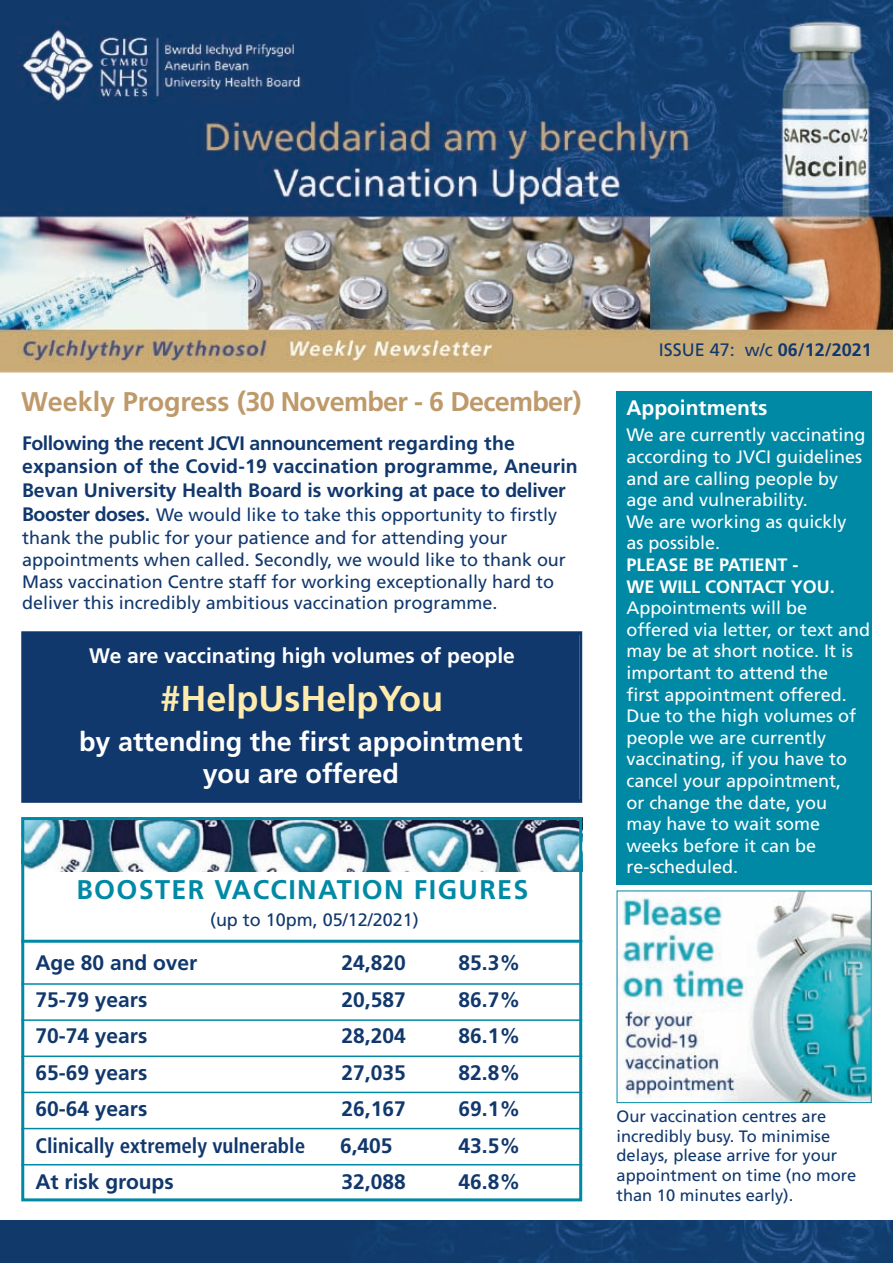
<style>
.page{position:relative;width:893px;height:1263px;background:#fff}
.page>*{position:absolute;margin:0;border:0;box-sizing:border-box;transform-origin:0 0}
.t1{font:700 36px "Frutiger";color:#ffecad}
.t2{font:700 27px/32.4px "Frutiger";color:#fff;text-align:center}
.t3{font:700 27px "Frutiger";letter-spacing:-.025em;color:#be996a}
.t4{font:700 27px "Frutiger";letter-spacing:.05em;color:#0089a5}
.t5{font:700 21px "Frutiger";color:#11386d}
.t6{font:700 21px "Frutiger";color:#fff}
.t7{font:700 condensed 21px "Frutiger";color:#11386d}
.t8{font:700 19.5px/23.4px "Frutiger";color:#11386d}
.t9{font:18px/21.6px "Frutiger";color:#fff}
.t10{font:18px/21.9px "Frutiger";color:#11386d}
.t11{font:700 18px/21.6px "Frutiger";color:#fff}
.t12{font:16.5px/19.8px "Frutiger";color:#11386d}
.s1{font-weight:700;font-size:19.5px}
.s2{font-weight:700}
</style>
<div class="page">
<div style="left:617px;top:391px;width:255px;height:493px;background:#0089a5"></div>
<img style="left:0;top:0;width:893px;height:373px">
<img style="left:0;top:1220px;width:893px;height:43px">
<img style="left:25px;top:821px;width:553px;height:51px">
<div style="left:21px;top:817px;width:561px;height:384px;border:3px solid #0089a5"></div>
<hr style="left:21px;top:940px;width:561px;height:3px;background:#0089a5">
<hr style="left:21px;top:983px;width:561px;height:2px;background:#0089a5">
<hr style="left:21px;top:1019px;width:561px;height:2px;background:#0089a5">
<hr style="left:21px;top:1055px;width:561px;height:2px;background:#0089a5">
<hr style="left:21px;top:1092px;width:561px;height:1px;background:#0089a5">
<hr style="left:21px;top:1128px;width:561px;height:1px;background:#0089a5">
<hr style="left:21px;top:1164px;width:561px;height:1px;background:#0089a5">
<img style="left:619px;top:892px;width:251px;height:209px">
<div style="left:617px;top:890px;width:255px;height:213px;border:1px solid #0089a5"></div>
<div style="left:24px;top:634px;width:555px;height:166px;background:#11386d"></div>
<div style="left:21px;top:631px;width:561px;height:172px;border:3px solid #11386d"></div>
<h2 class="t3" style="left:21px;top:391px;width:562px">Weekly Progress (30 November - 6 December)</h2>
<p class="t8" style="left:22px;top:433px;width:557px">Following the recent JCVI announcement regarding the expansion of the Covid-19 vaccination programme, Aneurin<br>Bevan University Health Board is working at pace to deliver</p>
<p class="t10" style="left:22px;top:506px;width:545px"><span class="s1">Booster doses.</span> We would like to take this opportunity to firstly thank the public for your patience and for attending your appointments when called. Secondly, we would like to thank our Mass vaccination Centre staff for working exceptionally hard to deliver this incredibly ambitious vaccination programme.</p>
<p class="t6" style="left:89px;top:648px;width:427px">We are vaccinating high volumes of people</p>
<h1 class="t1" style="left:161px;top:684px;width:284px">#HelpUsHelpYou</h1>
<h2 class="t2" style="left:79px;top:727px;width:445px">by attending the first appointment you are offered</h2>
<h2 class="t4" style="left:76px;top:879px;width:454px">BOOSTER VACCINATION FIGURES</h2>
<p class="t10" style="left:210px;top:911px;width:210px">(up to 10pm, 05/12/2021)</p>
<p class="t5" style="left:35px;top:954px;width:163px">Age 80 and over</p>
<p class="t5" style="left:342px;top:954px;width:66px">24,820</p>
<p class="t5" style="left:459px;top:954px;width:63px">85.3%</p>
<p class="t5" style="left:35px;top:991px;width:113px">75-79 years</p>
<p class="t5" style="left:342px;top:991px;width:66px">20,587</p>
<p class="t5" style="left:459px;top:991px;width:63px">86.7%</p>
<p class="t5" style="left:35px;top:1027px;width:113px">70-74 years</p>
<p class="t5" style="left:342px;top:1027px;width:66px">28,204</p>
<p class="t5" style="left:459px;top:1027px;width:63px">86.1%</p>
<p class="t5" style="left:35px;top:1064px;width:113px">65-69 years</p>
<p class="t5" style="left:342px;top:1064px;width:66px">27,035</p>
<p class="t5" style="left:459px;top:1064px;width:63px">82.8%</p>
<p class="t5" style="left:35px;top:1100px;width:113px">60-64 years</p>
<p class="t5" style="left:342px;top:1100px;width:66px">26,167</p>
<p class="t5" style="left:459px;top:1100px;width:63px">69.1%</p>
<p class="t7" style="left:35px;top:1137px;width:271px">Clinically extremely vulnerable</p>
<p class="t5" style="left:340px;top:1137px;width:54px">6,405</p>
<p class="t5" style="left:459px;top:1137px;width:63px">43.5%</p>
<p class="t5" style="left:35px;top:1173px;width:140px">At risk groups</p>
<p class="t5" style="left:342px;top:1173px;width:66px">32,088</p>
<p class="t5" style="left:459px;top:1173px;width:63px">46.8%</p>
<p class="t10" style="left:659px;top:340px;width:214px">ISSUE 47: w/c <span class="s2">06/12/2021</span></p>
<p class="t6" style="left:626px;top:400px;width:143px">Appointments</p>
<p class="t9" style="left:626px;top:426px;width:241px">We are currently vaccinating according to JVCI guidelines and are calling people by age and vulnerability.<br>We are working as quickly as possible.</p>
<p class="t11" style="left:626px;top:555px;width:210px">PLEASE BE PATIENT -<br>WE WILL CONTACT YOU.</p>
<p class="t9" style="left:626px;top:598px;width:245px">Appointments will be offered via letter, or text and may be at short notice. It is important to attend the<br>first appointment offered.<br>Due to the high volumes of people we are currently vaccinating, if you have to cancel your appointment,<br>or change the date, you<br>may have to wait some weeks before it can be re-scheduled.</p>
<p class="t12" style="left:617px;top:1107px;width:241px">Our vaccination centres are incredibly busy. To minimise delays, please arrive for your appointment on time (no more than 10 minutes early).</p>
</div>
